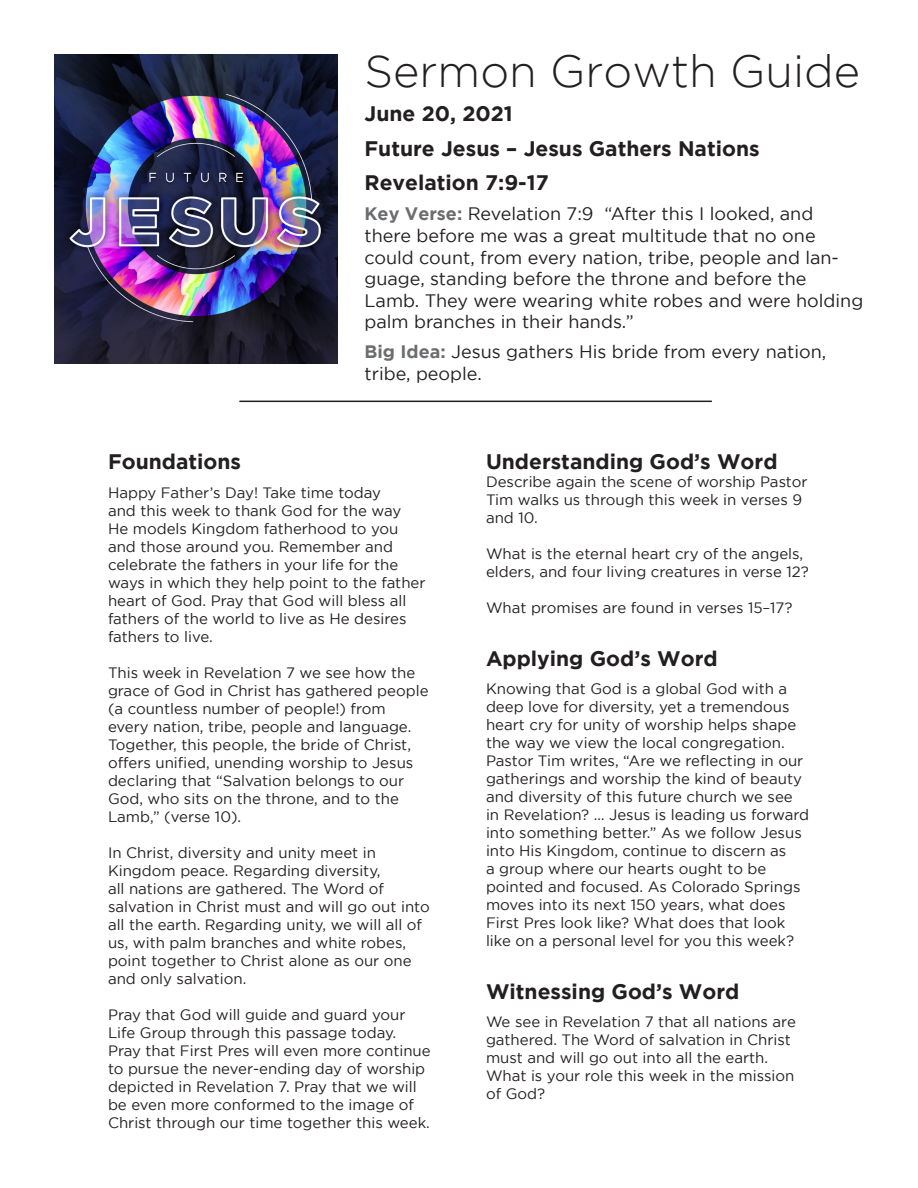
<style>
.page{position:relative;width:918px;height:1188px;background:#fff}
.page>*{position:absolute;margin:0;border:0;box-sizing:border-box;transform-origin:0 0}
.t1{font:300 45px "Gotham";color:#231f20}
.body{font:700 21px "Gotham";color:#231f20}
.sub_header{font:700 21px "Gotham";color:#231f20}
.t2{font:18px/21.6px "Gotham";color:#231f20}
.body-2{font:15px/18px "Gotham";color:#231f20}
.s1{font-weight:700;color:#6c6d70}
</style>
<div class="page">
<hr style="left:239px;top:401px;width:473px;height:1px;background:#231f20">
<img style="left:54px;top:54px;width:284px;height:310px">
<p class="t1" style="left:364px;top:46px;width:497px">Sermon Growth Guide</p>
<p class="body" style="left:364px;top:102px;width:150px">June 20, 2021</p>
<p class="body" style="left:364px;top:136px;width:397px">Future Jesus – Jesus Gathers Nations</p>
<p class="body" style="left:364px;top:171px;width:186px">Revelation 7:9-17</p>
<p class="t2" style="left:364px;top:203px;width:500px"><span class="s1">Key Verse:</span> Revelation 7:9 “After this I looked, and there before me was a great multitude that no one could count, from every nation, tribe, people and lan&shy;guage, standing before the throne and before the Lamb. They were wearing white robes and were holding palm branches in their hands.”</p>
<p class="t2" style="left:364px;top:341px;width:463px"><span class="s1">Big Idea:</span> Jesus gathers His bride from every nation, tribe, people.</p>
<p class="sub_header" style="left:108px;top:450px;width:135px">Foundations</p>
<p class="body-2" style="left:108px;top:483px;width:319px">Happy Father’s Day! Take time today<br>and this week to thank God for the way<br>He models Kingdom fatherhood to you and those around you. Remember and celebrate the fathers in your life for the ways in which they help point to the father heart of God. Pray that God will bless all fathers of the world to live as He desires fathers to live.</p>
<p class="body-2" style="left:108px;top:663px;width:322px">This week in Revelation 7 we see how the grace of God in Christ has gathered people (a countless number of people!) from every nation, tribe, people and language.<br>Together, this people, the bride of Christ, offers unified, unending worship to Jesus declaring that “Salvation belongs to our God, who sits on the throne, and to the Lamb,” (verse 10).</p>
<p class="body-2" style="left:108px;top:843px;width:323px">In Christ, diversity and unity meet in Kingdom peace. Regarding diversity,<br>all nations are gathered. The Word of salvation in Christ must and will go out into all the earth. Regarding unity, we will all of us, with palm branches and white robes, point together to Christ alone as our one and only salvation.</p>
<p class="body-2" style="left:108px;top:1005px;width:324px">Pray that God will guide and guard your Life Group through this passage today.<br>Pray that First Pres will even more continue to pursue the never-ending day of worship depicted in Revelation 7. Pray that we will be even more conformed to the image of Christ through our time together this week.</p>
<p class="body" style="left:486px;top:450px;width:293px">Understanding God’s Word</p>
<p class="body-2" style="left:486px;top:473px;width:323px">Describe again the scene of worship Pastor<br>Tim walks us through this week in verses 9 and 10.</p>
<p class="body-2" style="left:486px;top:545px;width:324px">What is the eternal heart cry of the angels, elders, and four living creatures in verse 12?</p>
<p class="body-2" style="left:486px;top:599px;width:308px">What promises are found in verses 15–17?</p>
<p class="sub_header" style="left:486px;top:646px;width:233px">Applying God’s Word</p>
<p class="body-2" style="left:486px;top:680px;width:325px">Knowing that God is a global God with a deep love for diversity, yet a tremendous heart cry for unity of worship helps shape the way we view the local congregation.<br>Pastor Tim writes, “Are we reflecting in our gatherings and worship the kind of beauty and diversity of this future church we see in Revelation? … Jesus is leading us forward into something better.” As we follow Jesus into His Kingdom, continue to discern as<br>a group where our hearts ought to be pointed and focused. As Colorado Springs moves into its next 150 years, what does First Pres look like? What does that look like on a personal level for you this week?</p>
<p class="sub_header" style="left:486px;top:979px;width:255px">Witnessing God’s Word</p>
<p class="body-2" style="left:486px;top:1013px;width:311px">We see in Revelation 7 that all nations are gathered. The Word of salvation in Christ must and will go out into all the earth.<br>What is your role this week in the mission of God?</p>
</div>
